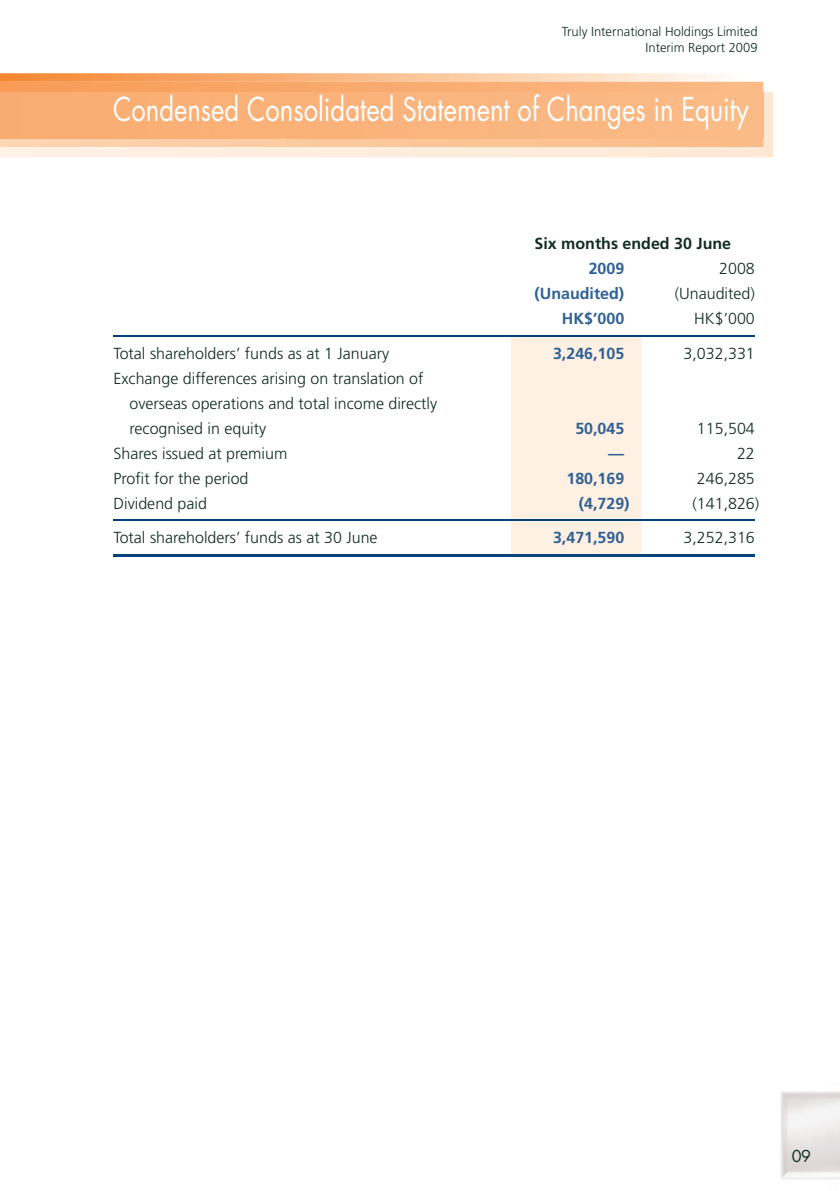
<style>
.page{position:relative;width:840px;height:1191px;background:#fff}
.page>*{position:absolute;margin:0;border:0;box-sizing:border-box;transform-origin:0 0}
.t1{font:32px "Futura Std";color:#fff;scale:.8 1}
.t2{font:300 16px/25px "Frutiger LT Std";color:#122c24}
.t3{font:700 16px "Frutiger LT Std";color:#2f6195}
.t4{font:700 16px "Frutiger LT Std";color:#122c24}
.t5{font:16px "Futura Std";color:#122c24}
.t6{font:300 13px/15.6px "Frutiger LT Std";color:#122c24;text-align:right}
</style>
<div class="page">
<svg style="left:0;top:73px;width:763px;height:9px;background:#fac397"></svg>
<img style="left:0;top:82px;width:763px;height:10px">
<svg style="left:0;top:92px;width:772px;height:65px;background:#fdecdb"></svg>
<img style="left:0;top:138px;width:763px;height:9px">
<img style="left:0;top:92px;width:763px;height:46px">
<img style="left:781px;top:1091px;width:58px;height:88px">
<div style="left:510px;top:336px;width:131px;height:218px;background:#fef0e3"></div>
<hr style="left:113px;top:335px;width:641px;height:1px;background:#00447b">
<hr style="left:113px;top:520px;width:641px;height:1px;background:#00447b">
<hr style="left:113px;top:554px;width:641px;height:2px;background:#00447b">
<p class="t6" style="left:561px;top:25px;width:197px">Truly International Holdings Limited<br>Interim Report 2009</p>
<h1 class="t1" style="left:113px;top:94px;width:795px">Condensed Consolidated Statement of Changes in Equity</h1>
<p class="t4" style="left:534px;top:236px;width:198px">Six months ended 30 June</p>
<p class="t3" style="left:588px;top:261px;width:37px">2009</p>
<p class="t2" style="left:718px;top:257px;width:37px">2008</p>
<p class="t3" style="left:534px;top:286px;width:91px">(Unaudited)</p>
<p class="t2" style="left:674px;top:282px;width:82px">(Unaudited)</p>
<p class="t3" style="left:561px;top:311px;width:64px">HK$’000</p>
<p class="t2" style="left:694px;top:307px;width:62px">HK$’000</p>
<p class="t2" style="left:113px;top:341px;width:277px">Total shareholders’ funds as at 1 January</p>
<p class="t3" style="left:552px;top:345px;width:73px">3,246,105</p>
<p class="t2" style="left:683px;top:341px;width:73px">3,032,331</p>
<p class="t2" style="left:129px;top:366px;width:309px;text-indent:-16px">Exchange differences arising on translation of overseas operations and total income directly recognised in equity</p>
<p class="t3" style="left:575px;top:420px;width:50px">50,045</p>
<p class="t2" style="left:696px;top:416px;width:59px">115,504</p>
<p class="t2" style="left:113px;top:441px;width:175px">Shares issued at premium</p>
<p class="t3" style="left:608px;top:445px;width:17px">—</p>
<p class="t2" style="left:736px;top:441px;width:19px">22</p>
<p class="t2" style="left:113px;top:466px;width:136px">Profit for the period</p>
<p class="t3" style="left:566px;top:470px;width:59px">180,169</p>
<p class="t2" style="left:696px;top:466px;width:59px">246,285</p>
<p class="t2" style="left:113px;top:491px;width:95px">Dividend paid</p>
<p class="t3" style="left:578px;top:495px;width:52px">(4,729)</p>
<p class="t2" style="left:692px;top:491px;width:68px">(141,826)</p>
<p class="t2" style="left:113px;top:526px;width:265px">Total shareholders’ funds as at 30 June</p>
<p class="t3" style="left:552px;top:530px;width:73px">3,471,590</p>
<p class="t2" style="left:683px;top:526px;width:73px">3,252,316</p>
<p class="t5" style="left:791px;top:1148px;width:21px">09</p>
</div>
